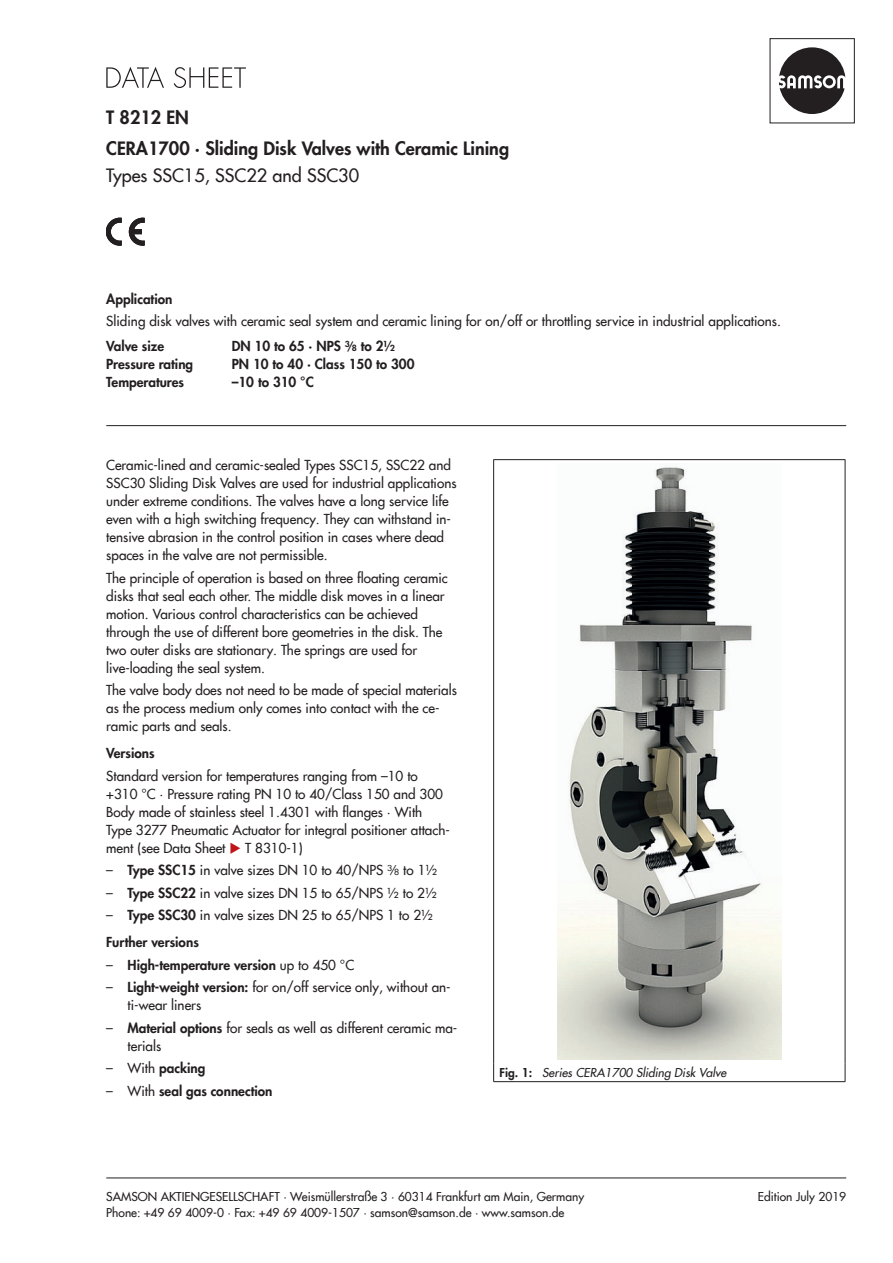
<style>
.page{position:relative;width:893px;height:1263px;background:#fff}
.page>*{position:absolute;margin:0;border:0;box-sizing:border-box;transform-origin:0 0}
.t1{font:800 18px "Futura Com";color:#231f20}
.t2{font:500 18px "Futura Com";color:#231f20}
.t3{font:500 13.5px/18px "Futura Com";color:#231f20}
.t4{font:800 13.5px "Futura Com";color:#231f20}
.t5{font:500 12px/16.5px "Futura Com";color:#231f20}
.t6{font:italic 500 12px "Futura Com";color:#231f20}
.s1{font-size:10.35px}
.s2{font-size:8.25px}
.s3{color:#be151b}
.s4{font-family:"Futura";font-weight:400}
.s5{font-weight:800}
.s6{font-weight:500}
.s7{font-weight:800;font-style:normal}
</style>
<div class="page">
<svg style="left:106px;top:67px;width:140px;height:21px"></svg>
<div style="left:770px;top:38px;width:85px;height:85px;border:1px solid #231f20"></div>
<svg style="left:779px;top:47px;width:66px;height:67px"></svg>
<hr style="left:106px;top:425px;width:740px;height:1px;background:#231f20">
<hr style="left:106px;top:1177px;width:740px;height:1px;background:#231f20">
<svg style="left:106px;top:218px;width:15px;height:27px"></svg>
<svg style="left:129px;top:218px;width:15px;height:27px"></svg>
<hr style="left:131px;top:230px;width:10px;height:4px;background:#231f20">
<hr style="left:493px;top:459px;width:352px;height:1px;background:#231f20">
<hr style="left:493px;top:460px;width:1px;height:603px;background:#231f20">
<hr style="left:845px;top:460px;width:1px;height:603px;background:#231f20">
<svg style="left:493px;top:1063px;width:1px;height:18px"></svg>
<svg style="left:845px;top:1063px;width:1px;height:18px"></svg>
<hr style="left:493px;top:1081px;width:352px;height:1px;background:#231f20">
<img style="left:557px;top:465px;width:224px;height:594px">
<h1 class="t1" style="left:106px;top:103px;width:84px">T 8212 EN</h1>
<h1 class="t1" style="left:106px;top:135px;width:404px">CERA1700 · Sliding Disk Valves with Ceramic Lining</h1>
<h1 class="t2" style="left:106px;top:162px;width:254px">Types SSC15, SSC22 and SSC30</h1>
<p class="t4" style="left:106px;top:289px;width:68px">Application</p>
<p class="t3" style="left:106px;top:312px;width:676px">Sliding disk valves with ceramic seal system and ceramic lining for on/off or throttling service in industrial applications.</p>
<p class="t4" style="left:106px;top:336px;width:59px">Valve size</p>
<p class="t4" style="left:232px;top:336px;width:165px">DN 10 to 65 · NPS <sup>3</sup><span class="s1">/</span><span class="s2">8</span> to 2½</p>
<p class="t4" style="left:106px;top:354px;width:88px">Pressure rating</p>
<p class="t4" style="left:232px;top:354px;width:184px">PN 10 to 40 · Class 150 to 300</p>
<p class="t4" style="left:106px;top:372px;width:79px">Temperatures</p>
<p class="t4" style="left:232px;top:372px;width:84px">–10 to 310 °C</p>
<p class="t3" style="left:106px;top:456px;width:352px">Ceramic-lined and ceramic-sealed Types SSC15, SSC22 and SSC30 Sliding Disk Valves are used for industrial applications under extreme conditions. The valves have a long service life even with a high switching frequency. They can withstand in&shy;tensive abrasion in the control position in cases where dead spaces in the valve are not permissible.</p>
<p class="t3" style="left:106px;top:568px;width:343px">The principle of operation is based on three floating ceramic disks that seal each other. The middle disk moves in a linear motion. Various control characteristics can be achieved through the use of different bore geometries in the disk. The two outer disks are stationary. The springs are used for live-loading the seal system.</p>
<p class="t3" style="left:106px;top:681px;width:352px">The valve body does not need to be made of special materials as the process medium only comes into contact with the ce&shy;ramic parts and seals.</p>
<p class="t4" style="left:106px;top:743px;width:50px">Versions</p>
<p class="t3" style="left:106px;top:766px;width:345px">Standard version for temperatures ranging from –10 to +310 °C · Pressure rating PN 10 to 40/Class 150 and 300<br>Body made of stainless steel 1.4301 with flanges · With Type 3277 Pneumatic Actuator for integral positioner attach&shy;ment (see Data Sheet <span class="s3">◆</span> T 8310-1)</p>
<p class="t3" style="left:106px;top:861px;width:332px"><span class="s4">–</span> <span class="s5">Type SSC15</span> in valve sizes DN 10 to 40/NPS <sup>3</sup><span class="s1">/</span><span class="s2">8</span> to 1½</p>
<p class="t3" style="left:106px;top:883px;width:332px"><span class="s4">–</span> <span class="s5">Type SSC22</span> in valve sizes DN 15 to 65/NPS ½ to 2½</p>
<p class="t3" style="left:106px;top:901px;width:328px;line-height:27px"><span class="s4">–</span> <span class="s5">Type SSC30</span> in valve sizes DN 25 to 65/NPS 1 to 2½<br><span class="s5">Further versions</span></p>
<p class="t4" style="left:106px;top:955px;width:249px"><span class="s4">–</span> High-temperature version <span class="s6">up to 450 °C</span></p>
<p class="t3" style="left:128px;top:978px;width:325px;text-indent:-21px"><span class="s4">–</span> <span class="s5">Light-weight version:</span> for on/off service only, without an&shy;ti-wear liners</p>
<p class="t3" style="left:128px;top:1018px;width:331px;text-indent:-21px"><span class="s4">–</span> <span class="s5">Material options</span> for seals as well as different ceramic ma&shy;terials</p>
<p class="t4" style="left:106px;top:1058px;width:101px"><span class="s4">–</span> <span class="s6">With</span> packing</p>
<p class="t4" style="left:106px;top:1081px;width:168px"><span class="s4">–</span> <span class="s6">With</span> seal gas connection</p>
<p class="t6" style="left:500px;top:1064px;width:228px"><span class="s7">Fig. 1:</span> Series CERA1700 Sliding Disk Valve</p>
<p class="t5" style="left:106px;top:1187px;width:479px">SAMSON AKTIENGESELLSCHAFT · Weismüllerstraße 3 · 60314 Frankfurt am Main, Germany<br>Phone: +49 69 4009-0 · Fax: +49 69 4009-1507 · samson@samson.de · www.samson.de</p>
<p class="t5" style="left:758px;top:1187px;width:90px">Edition July 2019</p>
</div>
